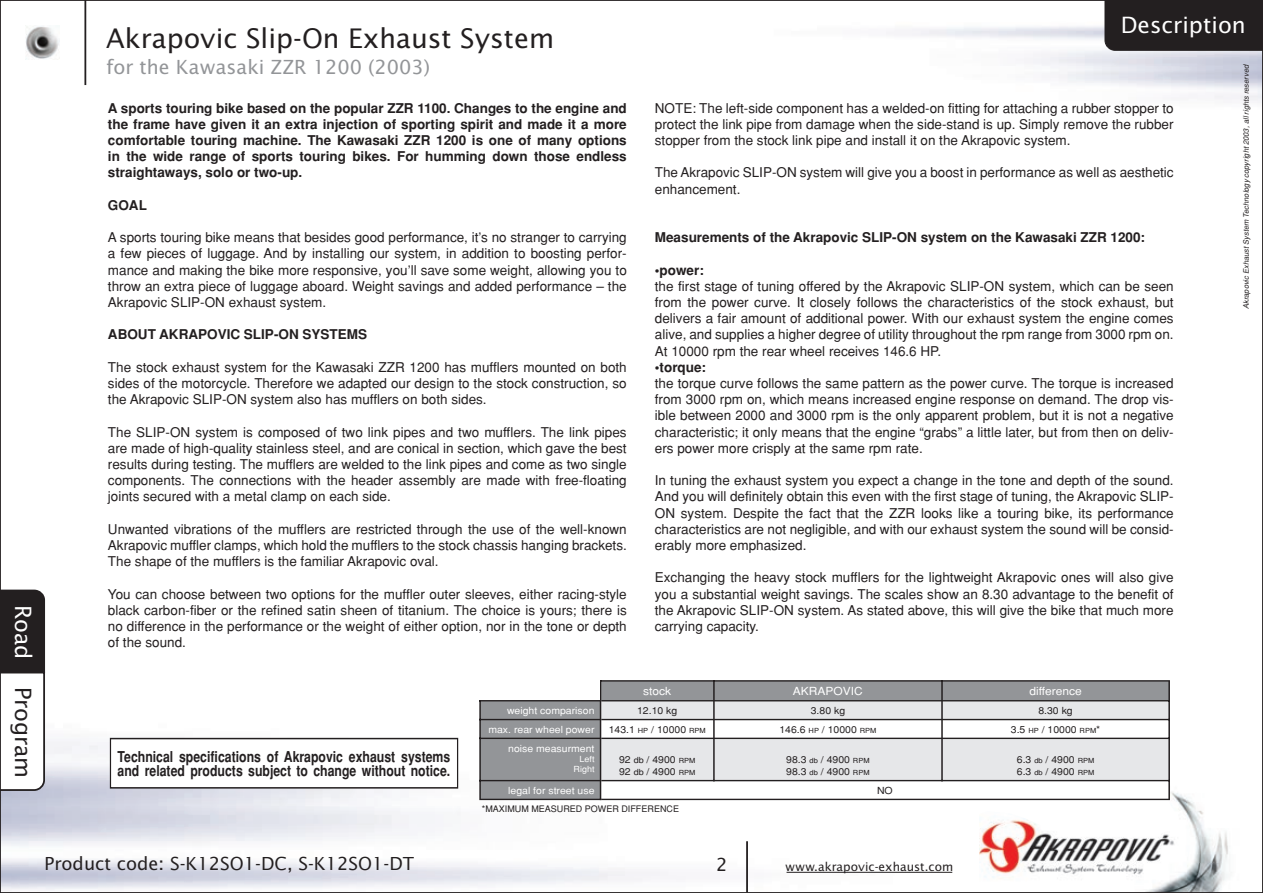
<style>
.page{position:relative;width:1263px;height:893px;background:#fff}
.page>*{position:absolute;margin:0;border:0;box-sizing:border-box;transform-origin:0 0}
.Lucida_-12{font:27px "Lucida Sans M";color:#231f20}
.Lucida_-12-2{font:22.5px "Lucida Sans M";color:#fff}
.Lucida_-12-3{font:22.5px "Lucida Sans M";color:#231f20}
.Lucida_-12-4{font:19.5px "Lucida Sans M";color:#939598}
.Lucida_-12-5{font:18px "Lucida Sans M";color:#231f20}
.TXT_hlvM_9pt_P{font:700 15px/14.2px "Helvetica M";color:#231f20;scale:.82 1}
.TXT_hlvM_9pt_P-2{font:13.5px/16.2px "Helvetica M";color:#231f20;text-align:justify}
.TXT_hlvM_9pt_P-3{font:700 13.5px/16.2px "Helvetica M";color:#231f20;text-align:justify}
.t1{font:12px "Lucida Sans M";color:#231f20}
.t2{font:11.1px "Helvetica M";color:#fff;scale:1.07 1}
.t3{font:9.75px "Helvetica M";color:#231f20;scale:1.07 1}
.t4{font:9.75px "Helvetica M";color:#fff;scale:1.07 1}
.t5{font:9px "Helvetica M";color:#231f20}
.t6{font:8.4px "Helvetica M";color:#fff;scale:1.07 1}
.Lucida_-12-6{font:italic 7.5px "Helvetica M";color:#231f20}
.s1{font-size:7.05px}
.s2{font-size:8.4px}
</style>
<div class="page">
<img style="left:1px;top:651px;width:976px;height:240px">
<img style="left:980px;top:792px;width:248px;height:100px">
<img style="left:25px;top:26px;width:35px;height:34px">
<hr style="left:84px;top:0;width:2px;height:85px;background:#231f20">
<hr style="left:746px;top:841px;width:2px;height:51px;background:#231f20">
<img style="left:886px;top:18px;width:376px;height:85px">
<div style="left:1105px;top:1px;width:157px;height:49px;background:#231f20"></div>
<hr style="left:0;top:0;width:1263px;height:1px;background:#231f20">
<hr style="left:0;top:892px;width:1263px;height:1px;background:#231f20">
<hr style="left:1262px;top:0;width:1px;height:893px;background:#231f20">
<hr style="left:786px;top:872px;width:166px;height:1px;background:#231f20">
<svg style="left:1px;top:590px;width:44px;height:201px"></svg>
<hr style="left:0;top:0;width:1px;height:893px;background:#231f20">
<div style="left:110px;top:739px;width:348px;height:49px;background:#fff"></div>
<div style="left:110px;top:738px;width:348px;height:50px;border:1px solid #231f20"></div>
<svg style="left:481px;top:701px;width:119px;height:98px;background:#909295"></svg>
<hr style="left:479px;top:700px;width:122px;height:1px;background:#231f20">
<hr style="left:479px;top:719px;width:122px;height:1px;background:#231f20">
<hr style="left:479px;top:738px;width:122px;height:1px;background:#231f20">
<svg style="left:479px;top:701px;width:2px;height:37px"></svg>
<hr style="left:479px;top:739px;width:2px;height:41px;background:#231f20">
<hr style="left:479px;top:780px;width:122px;height:1px;background:#231f20">
<svg style="left:479px;top:781px;width:2px;height:18px"></svg>
<svg style="left:600px;top:680px;width:570px;height:120px"></svg>
<hr style="left:479px;top:799px;width:121px;height:1px;background:#231f20">
<div style="left:478px;top:679px;width:122px;height:21px;background:#fff"></div>
<p class="Lucida_-12-2" style="left:37px;top:604px;width:56px;rotate:90deg">Road</p>
<p class="Lucida_-12-3" style="left:37px;top:687px;width:93px;rotate:90deg">Program</p>
<p class="Lucida_-12-2" style="left:1121px;top:11px;width:127px">Description</p>
<p class="Lucida_-12" style="left:106px;top:22px;width:449px">Akrapovic Slip-On Exhaust System</p>
<p class="Lucida_-12-4" style="left:106px;top:55px;width:325px">for the Kawasaki ZZR 1200 (2003)</p>
<p class="Lucida_-12-6" style="left:1242px;top:309px;width:246px;rotate:-90deg">Akrapovic Exhaust System Technology copyright 2003, all rights reserved</p>
<p class="TXT_hlvM_9pt_P-3" style="left:108px;top:100px;width:520px">A sports touring bike based on the popular ZZR 1100. Changes to the engine and the frame have given it an extra injection of sporting spirit and made it a more comfortable touring machine. The Kawasaki ZZR 1200 is one of many options in the wide range of sports touring bikes. For humming down those endless straightaways, solo or two-up.</p>
<p class="TXT_hlvM_9pt_P-3" style="left:108px;top:197px;width:41px">GOAL</p>
<p class="TXT_hlvM_9pt_P-2" style="left:108px;top:229px;width:520px">A sports touring bike means that besides good performance, it’s no stranger to carrying a few pieces of luggage. And by installing our system, in addition to boosting perfor&shy;mance and making the bike more responsive, you’ll save some weight, allowing you to throw an extra piece of luggage aboard. Weight savings and added performance ‡ the Akrapovic SLIP-ON exhaust system.</p>
<p class="TXT_hlvM_9pt_P-3" style="left:108px;top:326px;width:261px">ABOUT AKRAPOVIC SLIP-ON SYSTEMS</p>
<p class="TXT_hlvM_9pt_P-2" style="left:108px;top:359px;width:520px">The stock exhaust system for the Kawasaki ZZR 1200 has mufflers mounted on both sides of the motorcycle. Therefore we adapted our design to the stock construction, so the Akrapovic SLIP-ON system also has mufflers on both sides.</p>
<p class="TXT_hlvM_9pt_P-2" style="left:108px;top:424px;width:520px">The SLIP-ON system is composed of two link pipes and two mufflers. The link pipes are made of high-quality stainless steel, and are conical in section, which gave the best results during testing. The mufflers are welded to the link pipes and come as two single components. The connections with the header assembly are made with free-floating joints secured with a metal clamp on each side.</p>
<p class="TXT_hlvM_9pt_P-2" style="left:108px;top:521px;width:520px">Unwanted vibrations of the mufflers are restricted through the use of the well-known Akrapovic muffler clamps, which hold the mufflers to the stock chassis hanging brackets.<br>The shape of the mufflers is the familiar Akrapovic oval.</p>
<p class="TXT_hlvM_9pt_P-2" style="left:108px;top:586px;width:520px">You can choose between two options for the muffler outer sleeves, either racing-style black carbon-fiber or the refined satin sheen of titanium. The choice is yours; there is no difference in the performance or the weight of either option, nor in the tone or depth of the sound.</p>
<p class="TXT_hlvM_9pt_P-2" style="left:655px;top:100px;width:520px">NOTE: The left-side component has a welded-on fitting for attaching a rubber stopper to protect the link pipe from damage when the side-stand is up. Simply remove the rubber stopper from the stock link pipe and install it on the Akrapovic system.</p>
<p class="TXT_hlvM_9pt_P-2" style="left:655px;top:164px;width:520px">The Akrapovic SLIP-ON system will give you a boost in performance as well as aesthetic enhancement.</p>
<p class="TXT_hlvM_9pt_P-3" style="left:655px;top:229px;width:492px">Measurements of the Akrapovic SLIP-ON system on the Kawasaki ZZR 1200:</p>
<p class="TXT_hlvM_9pt_P-3" style="left:655px;top:262px;width:50px">•power:</p>
<p class="TXT_hlvM_9pt_P-2" style="left:655px;top:278px;width:520px">the first stage of tuning offered by the Akrapovic SLIP-ON system, which can be seen from the power curve. It closely follows the characteristics of the stock exhaust, but delivers a fair amount of additional power. With our exhaust system the engine comes alive, and supplies a higher degree of utility throughout the rpm range from 3000 rpm on.<br>At 10000 rpm the rear wheel receives 146.6 HP.</p>
<p class="TXT_hlvM_9pt_P-3" style="left:655px;top:359px;width:53px">•torque:</p>
<p class="TXT_hlvM_9pt_P-2" style="left:655px;top:375px;width:520px">the torque curve follows the same pattern as the power curve. The torque is increased from 3000 rpm on, which means increased engine response on demand. The drop vis&shy;ible between 2000 and 3000 rpm is the only apparent problem, but it is not a negative characteristic; it only means that the engine “grabs” a little later, but from then on deliv&shy;ers power more crisply at the same rpm rate.</p>
<p class="TXT_hlvM_9pt_P-2" style="left:655px;top:472px;width:520px">In tuning the exhaust system you expect a change in the tone and depth of the sound.<br>And you will definitely obtain this even with the first stage of tuning, the Akrapovic SLIP-ON system. Despite the fact that the ZZR looks like a touring bike, its performance characteristics are not negligible, and with our exhaust system the sound will be consid&shy;erably more emphasized.</p>
<p class="TXT_hlvM_9pt_P-2" style="left:655px;top:569px;width:520px">Exchanging the heavy stock mufflers for the lightweight Akrapovic ones will also give you a substantial weight savings. The scales show an 8.30 advantage to the benefit of the Akrapovic SLIP-ON system. As stated above, this will give the bike that much more carrying capacity.</p>
<p class="TXT_hlvM_9pt_P" style="left:118px;top:749px;width:407px">Technical specifications of Akrapovic exhaust systems and related products subject to change without notice.</p>
<p class="t2" style="left:643px;top:685px;width:28px">stock</p>
<p class="t2" style="left:793px;top:685px;width:67px">AKRAPOVIC</p>
<p class="t2" style="left:1029px;top:685px;width:51px">difference</p>
<p class="t4" style="left:507px;top:705px;width:83px">weight comparison</p>
<p class="t3" style="left:637px;top:705px;width:39px">12.10 kg</p>
<p class="t3" style="left:811px;top:705px;width:34px">3.80 kg</p>
<p class="t3" style="left:1038px;top:705px;width:34px">8.30 kg</p>
<p class="t4" style="left:488px;top:723px;width:101px">max. rear wheel power</p>
<p class="t3" style="left:609px;top:723px;width:92px">143.1 <span class="s1">HP</span> / 10000 <span class="s1">RPM</span></p>
<p class="t3" style="left:779px;top:723px;width:92px">146.6 <span class="s1">HP</span> / 10000 <span class="s1">RPM</span></p>
<p class="t3" style="left:1011px;top:723px;width:85px">3.5 <span class="s1">HP</span> / 10000 <span class="s1">RPM</span>*</p>
<p class="t4" style="left:508px;top:742px;width:82px">noise measurment</p>
<p class="t6" style="left:579px;top:754px;width:16px">Left</p>
<p class="t6" style="left:573px;top:764px;width:21px">Right</p>
<p class="t3" style="left:619px;top:754px;width:73px">92 <span class="s2">db</span> / 4900 <span class="s1">RPM</span></p>
<p class="t3" style="left:619px;top:766px;width:73px">92 <span class="s2">db</span> / 4900 <span class="s1">RPM</span></p>
<p class="t3" style="left:786px;top:754px;width:79px">98.3 <span class="s1">db</span> / 4900 <span class="s1">RPM</span></p>
<p class="t3" style="left:786px;top:766px;width:79px">98.3 <span class="s1">db</span> / 4900 <span class="s1">RPM</span></p>
<p class="t3" style="left:1017px;top:754px;width:74px">6.3 <span class="s1">db</span> / 4900 <span class="s1">RPM</span></p>
<p class="t3" style="left:1017px;top:766px;width:74px">6.3 <span class="s1">db</span> / 4900 <span class="s1">RPM</span></p>
<p class="t4" style="left:508px;top:785px;width:82px">legal for street use</p>
<p class="t3" style="left:877px;top:785px;width:16px">NO</p>
<p class="t5" style="left:482px;top:803px;width:199px">*MAXIMUM MEASURED POWER DIFFERENCE</p>
<p class="Lucida_-12-5" style="left:45px;top:852px;width:371px">Product code: S-K12SO1-DC, S-K12SO1-DT</p>
<p class="Lucida_-12-5" style="left:716px;top:854px;width:13px">2</p>
<p class="t1" style="left:785px;top:859px;width:170px">www.akrapovic-exhaust.com</p>
</div>
